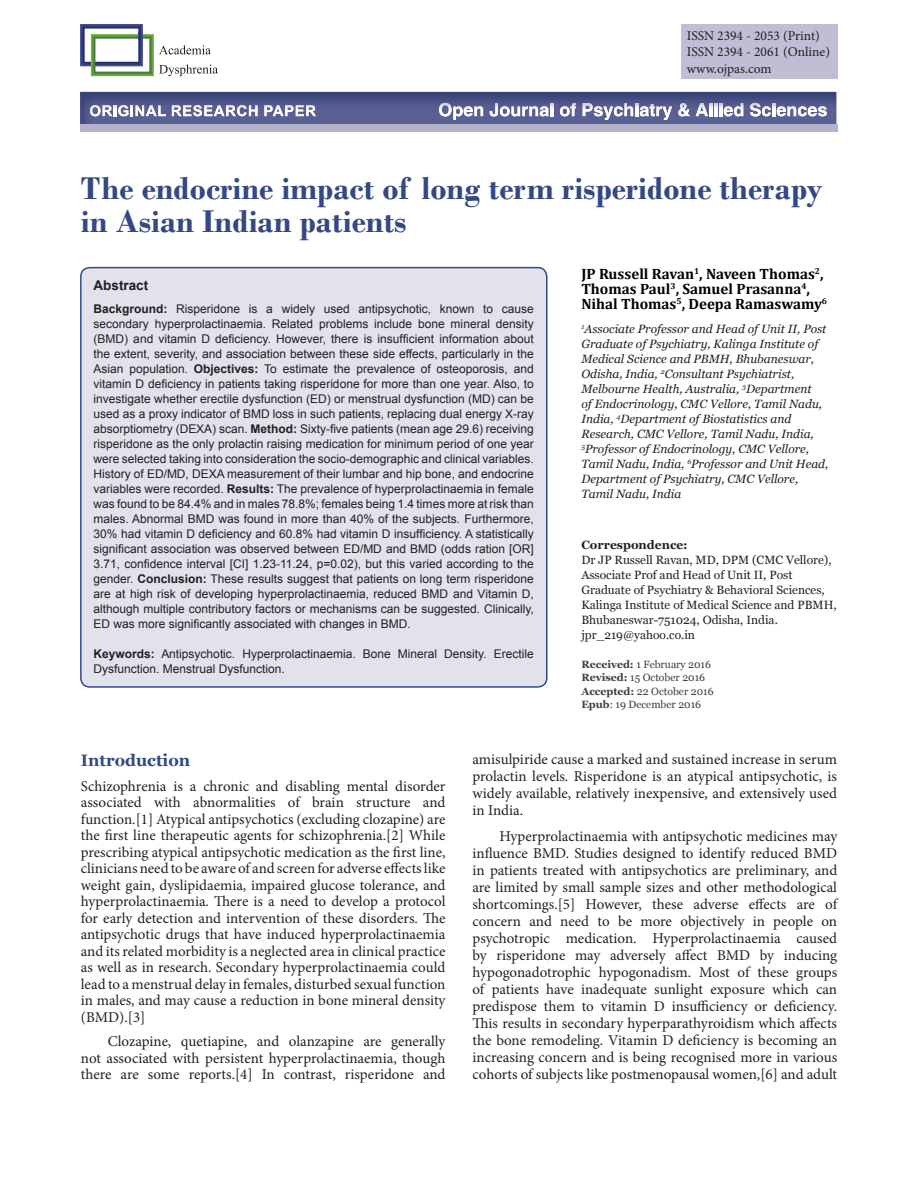
<style>
.page{position:relative;width:918px;height:1188px;background:#fff}
.page>*{position:absolute;margin:0;border:0;box-sizing:border-box;transform-origin:0 0}
.t1{font:700 33px/33px "Bodoni";color:#344884}
.t2{font:700 16.5px "Georgia";color:#344884}
.t3{font:15px/17.1px "Minion Pro";color:#231f20;text-align:justify}
.t4{font:700 15px/15px "Cambria";color:#000}
.t5{font:13.5px/16.5px "Minion Pro";color:#231f20}
.t6{font:700 13.5px "Arial";color:#231f20}
.t7{font:12px/15px "Arial";color:#231f20;text-align:justify}
.t8{font:italic 12px/15px "Georgia";color:#231f20}
.t9{font:12px/15px "Georgia";color:#231f20}
.t10{font:700 12px "Georgia";color:#231f20}
.t11{font:10.5px/13.5px "Georgia";color:#3e3e3f}
.s1{font-weight:700}
</style>
<div class="page">
<div style="left:80px;top:267px;width:468px;height:421px;background:#e2e2ec"></div>
<svg style="left:80px;top:24px;width:138px;height:52px"></svg>
<div style="left:681px;top:24px;width:156px;height:55px;background:#c0bed4"></div>
<img style="left:80px;top:92px;width:756px;height:32px">
<img style="left:166px;top:108px;width:98px;height:7px">
<img style="left:463px;top:103px;width:364px;height:16px">
<svg style="left:264px;top:105px;width:52px;height:11px"></svg>
<svg style="left:172px;top:105px;width:86px;height:11px"></svg>
<svg style="left:90px;top:105px;width:76px;height:11px"></svg>
<img style="left:453px;top:116px;width:10px;height:4px">
<svg style="left:678px;top:103px;width:12px;height:13px"></svg>
<svg style="left:560px;top:103px;width:16px;height:13px"></svg>
<svg style="left:490px;top:103px;width:63px;height:13px"></svg>
<svg style="left:439px;top:103px;width:44px;height:13px"></svg>
<svg style="left:750px;top:103px;width:77px;height:13px"></svg>
<svg style="left:696px;top:103px;width:47px;height:13px"></svg>
<svg style="left:583px;top:103px;width:89px;height:17px"></svg>
<div style="left:80px;top:124px;width:757px;height:8px;background:#b5b3cc"></div>
<p class="t5" style="left:687px;top:28px;width:145px">ISSN 2394 - 2053 (Print)<br>ISSN 2394 - 2061 (Online) www.ojpas.com</p>
<h1 class="t1" style="left:81px;top:172px;width:743px">The endocrine impact of long term risperidone therapy in Asian Indian patients</h1>
<p class="t4" style="left:581px;top:266px;width:247px">JP Russell Ravan<sup>1</sup>, Naveen Thomas<sup>2</sup>,<br>Thomas Paul<sup>3</sup>, Samuel Prasanna<sup>4</sup>,<br>Nihal Thomas<sup>5</sup>, Deepa Ramaswamy<sup>6</sup></p>
<p class="t8" style="left:581px;top:321px;width:249px"><sup>1</sup>Associate Professor and Head of Unit II, Post Graduate of Psychiatry, Kalinga Institute of Medical Science and PBMH, Bhubaneswar, Odisha, India, <sup>2</sup>Consultant Psychiatrist, Melbourne Health, Australia, <sup>3</sup>Department<br>of Endocrinology, CMC Vellore, Tamil Nadu, India, <sup>4</sup>Department of Biostatistics and Research, CMC Vellore, Tamil Nadu, India, <sup>5</sup>Professor of Endocrinology, CMC Vellore, Tamil Nadu, India, <sup>6</sup>Professor and Unit Head, Department of Psychiatry, CMC Vellore, Tamil Nadu, India</p>
<p class="t10" style="left:581px;top:538px;width:108px">Correspondence:</p>
<p class="t9" style="left:581px;top:552px;width:257px">Dr JP Russell Ravan, MD, DPM (CMC Vellore), Associate Prof and Head of Unit II, Post Graduate of Psychiatry &amp; Behavioral Sciences, Kalinga Institute of Medical Science and PBMH, Bhubaneswar-751024, Odisha, India. jpr_219@yahoo.co.in</p>
<p class="t11" style="left:581px;top:657px;width:134px"><span class="s1">Received:</span> 1 February 2016<br><span class="s1">Revised:</span> 15 October 2016<br><span class="s1">Accepted:</span> 22 October 2016<br><span class="s1">Epub</span>: 19 December 2016</p>
<p class="t6" style="left:94px;top:278px;width:56px">Abstract</p>
<p class="t7" style="left:94px;top:302px;width:442px"><span class="s1">Background:</span> Risperidone is a widely used antipsychotic, known to cause secondary hyperprolactinaemia. Related problems include bone mineral density (BMD) and vitamin D deficiency. However, there is insufficient information about the extent, severity, and association between these side effects, particularly in the Asian population. <span class="s1">Objectives:</span> To estimate the prevalence of osteoporosis, and vitamin D deficiency in patients taking risperidone for more than one year. Also, to investigate whether erectile dysfunction (ED) or menstrual dysfunction (MD) can be used as a proxy indicator of BMD loss in such patients, replacing dual energy X-ray absorptiometry (DEXA) scan. <span class="s1">Method:</span> Sixty-five patients (mean age 29.6) receiving risperidone as the only prolactin raising medication for minimum period of one year were selected taking into consideration the socio-demographic and clinical variables.<br>History of ED/MD, DEXA measurement of their lumbar and hip bone, and endocrine variables were recorded. <span class="s1">Results:</span> The prevalence of hyperprolactinaemia in female was found to be 84.4% and in males 78.8%; females being 1.4 times more at risk than males. Abnormal BMD was found in more than 40% of the subjects. Furthermore, 30% had vitamin D deficiency and 60.8% had vitamin D insufficiency. A statistically significant association was observed between ED/MD and BMD (odds ration [OR] 3.71, confidence interval [CI] 1.23-11.24, p=0.02), but this varied according to the gender. <span class="s1">Conclusion:</span> These results suggest that patients on long term risperidone are at high risk of developing hyperprolactinaemia, reduced BMD and Vitamin D, although multiple contributory factors or mechanisms can be suggested. Clinically, ED was more significantly associated with changes in BMD.</p>
<p class="t7" style="left:94px;top:647px;width:442px"><span class="s1">Keywords:</span> Antipsychotic. Hyperprolactinaemia. Bone Mineral Density. Erectile<br>Dysfunction. Menstrual Dysfunction.</p>
<p class="t2" style="left:81px;top:751px;width:111px">Introduction</p>
<p class="t3" style="left:81px;top:779px;width:366px;line-height:16.5px">Schizophrenia is a chronic and disabling mental disorder associated with abnormalities of brain structure and function.[1] Atypical antipsychotics (excluding clozapine) are the first line therapeutic agents for schizophrenia.[2] While prescribing atypical antipsychotic medication as the first line, clinicians need to be aware of and screen for adverse effects like weight gain, dyslipidaemia, impaired glucose tolerance, and hyperprolactinaemia. There is a need to develop a protocol for early detection and intervention of these disorders. The antipsychotic drugs that have induced hyperprolactinaemia and its related morbidity is a neglected area in clinical practice as well as in research. Secondary hyperprolactinaemia could lead to a menstrual delay in females, disturbed sexual function in males, and may cause a reduction in bone mineral density (BMD).[3]</p>
<p class="t3" style="left:81px;top:1034px;width:366px;line-height:16.5px;text-indent:27px">Clozapine, quetiapine, and olanzapine are generally not associated with persistent hyperprolactinaemia, though there are some reports.[4] In contrast, risperidone and</p>
<p class="t3" style="left:472px;top:752px;width:366px">amisulpiride cause a marked and sustained increase in serum prolactin levels. Risperidone is an atypical antipsychotic, is widely available, relatively inexpensive, and extensively used in India.</p>
<p class="t3" style="left:472px;top:828px;width:366px;text-indent:27px">Hyperprolactinaemia with antipsychotic medicines may influence BMD. Studies designed to identify reduced BMD in patients treated with antipsychotics are preliminary, and are limited by small sample sizes and other methodological shortcomings.[5] However, these adverse effects are of concern and need to be more objectively in people on psychotropic medication. Hyperprolactinaemia caused by risperidone may adversely affect BMD by inducing hypogonadotrophic hypogonadism. Most of these groups of patients have inadequate sunlight exposure which can predispose them to vitamin D insufficiency or deficiency.<br>This results in secondary hyperparathyroidism which affects the bone remodeling. Vitamin D deficiency is becoming an increasing concern and is being recognised more in various cohorts of subjects like postmenopausal women,[6] and adult</p>
</div>
